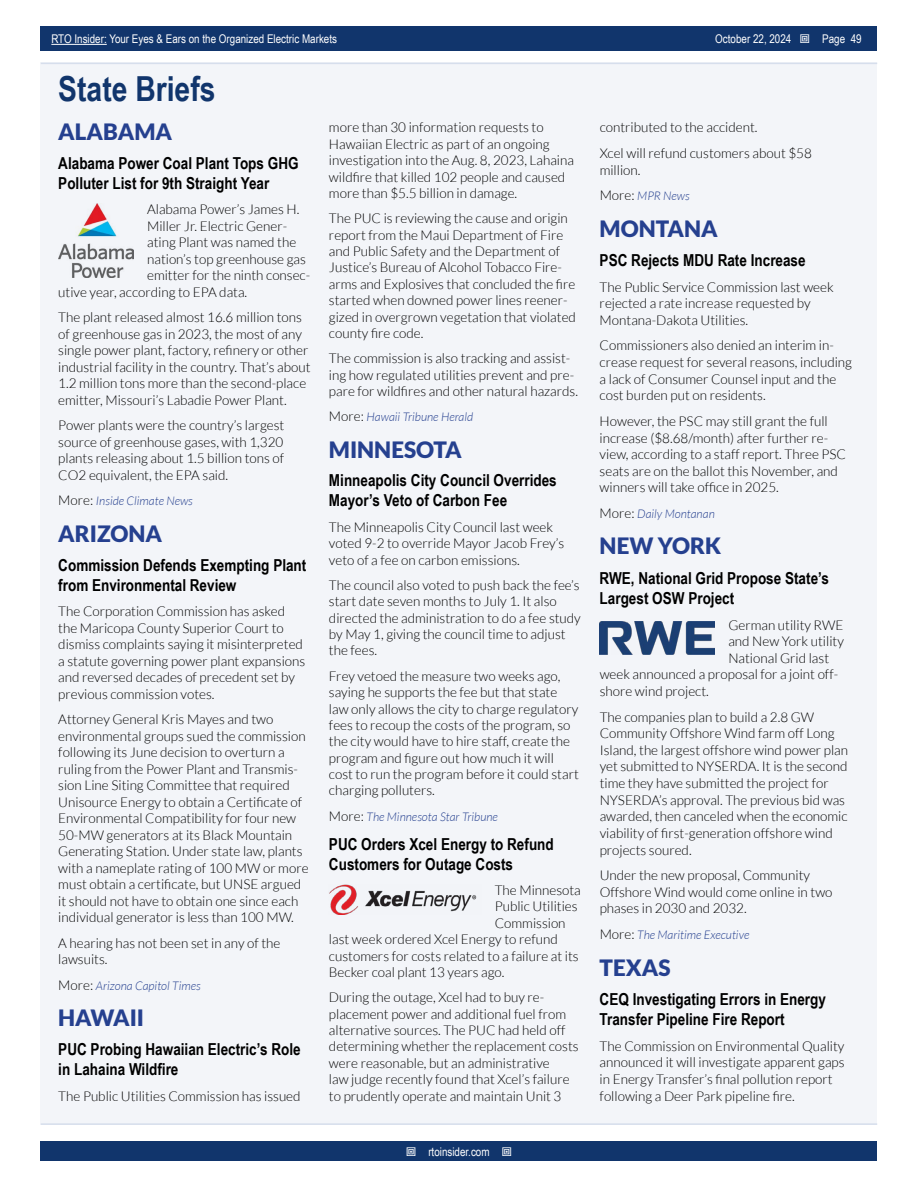
<style>
.page{position:relative;width:918px;height:1188px;background:#fff}
.page>*{position:absolute;margin:0;border:0;box-sizing:border-box;transform-origin:0 0}
.t1{font:700 34.5px "Arial Narrow";color:#11356c}
.t2{font:900 22.5px "Lato";color:#25408f}
.t3{font:700 16.5px/20.1px "Arial Narrow";color:#000}
.t4{font:300 13.5px/16.4px "Lato";color:#000}
.t5{font:italic 300 12px "Lato";color:#25408f}
.t6{font:12px "Arial Narrow";color:#fff}
.s1{font-style:normal;font-size:13.5px;color:#000}
</style>
<div class="page">
<div style="left:41px;top:1142px;width:836px;height:19px;background:#11356c"></div>
<div style="left:41px;top:27px;width:836px;height:24px;background:#11356c"></div>
<hr style="left:51px;top:44px;width:56px;height:1px;background:#fff">
<div style="left:40px;top:63px;width:836px;height:1062px;background:#f3f5f9"></div>
<hr style="left:41px;top:63px;width:836px;height:1px;background:#d6deec">
<hr style="left:41px;top:1123px;width:836px;height:2px;background:#d6deec">
<img style="left:329px;top:885px;width:148px;height:29px">
<img style="left:600px;top:621px;width:115px;height:34px">
<img style="left:58px;top:203px;width:76px;height:75px">
<p class="t6" style="left:51px;top:30px;width:287px">RTO Insider: Your Eyes &amp; Ears on the Organized Electric Markets</p>
<p class="t6" style="left:715px;top:30px;width:78px">October 22, 2024</p>
<p class="t6" style="left:822px;top:30px;width:41px">Page 49</p>
<h1 class="t1" style="left:58px;top:63px;width:159px">State Briefs</h1>
<h2 class="t2" style="left:58px;top:118px;width:115px">ALABAMA</h2>
<p class="t3" style="left:58px;top:152px;width:242px">Alabama Power Coal Plant Tops GHG<br>Polluter List for 9th Straight Year</p>
<p class="t4" style="left:147px;top:201px;width:152px">Alabama Power’s James H.</p>
<p class="t4" style="left:147px;top:218px;width:142px">Miller Jr. Electric Gener-</p>
<p class="t4" style="left:147px;top:234px;width:151px">ating Plant was named the</p>
<p class="t4" style="left:147px;top:251px;width:160px">nation’s top greenhouse gas</p>
<p class="t4" style="left:147px;top:267px;width:165px">emitter for the ninth consec-</p>
<p class="t4" style="left:58px;top:284px;width:189px">utive year, according to EPA data.</p>
<p class="t4" style="left:58px;top:309px;width:254px">The plant released almost 16.6 million tons of greenhouse gas in 2023, the most of any single power plant, factory, refinery or other industrial facility in the country. That’s about 1.2 million tons more than the second-place emitter, Missouri’s Labadie Power Plant.</p>
<p class="t4" style="left:58px;top:417px;width:228px;text-align:justify">Power plants were the country’s largest source of greenhouse gases, with 1,320 plants releasing about 1.5 billion tons of CO2 equivalent, the EPA said.</p>
<p class="t5" style="left:58px;top:494px;width:136px"><span class="s1">More:</span> Inside Climate News</p>
<h2 class="t2" style="left:58px;top:520px;width:105px">ARIZONA</h2>
<p class="t3" style="left:58px;top:554px;width:250px">Commission Defends Exempting Plant from Environmental Review</p>
<p class="t4" style="left:58px;top:603px;width:248px">The Corporation Commission has asked the Maricopa County Superior Court to dismiss complaints saying it misinterpreted a statute governing power plant expansions and reversed decades of precedent set by previous commission votes.</p>
<p class="t4" style="left:58px;top:711px;width:252px">Attorney General Kris Mayes and two environmental groups sued the commission following its June decision to overturn a ruling from the Power Plant and Transmis&shy;sion Line Siting Committee that required Unisource Energy to obtain a Certificate of Environmental Compatibility for four new 50-MW generators at its Black Mountain Generating Station. Under state law, plants with a nameplate rating of 100 MW or more must obtain a certificate, but UNSE argued it should not have to obtain one since each individual generator is less than 100 MW.</p>
<p class="t4" style="left:58px;top:935px;width:224px">A hearing has not been set in any of the lawsuits.</p>
<p class="t5" style="left:58px;top:979px;width:144px"><span class="s1">More:</span> Arizona Capitol Times</p>
<h2 class="t2" style="left:58px;top:1004px;width:87px">HAWAII</h2>
<p class="t3" style="left:58px;top:1038px;width:244px">PUC Probing Hawaiian Electric’s Role in Lahaina Wildfire</p>
<p class="t4" style="left:58px;top:1088px;width:244px">The Public Utilities Commission has issued</p>
<p class="t4" style="left:329px;top:119px;width:247px">more than 30 information requests to Hawaiian Electric as part of an ongoing investigation into the Aug. 8, 2023, Lahaina wildfire that killed 102 people and caused more than $5.5 billion in damage.</p>
<p class="t4" style="left:329px;top:210px;width:248px">The PUC is reviewing the cause and origin report from the Maui Department of Fire and Public Safety and the Department of Justice’s Bureau of Alcohol Tobacco Fire&shy;arms and Explosives that concluded the fire started when downed power lines reener&shy;gized in overgrown vegetation that violated county fire code.</p>
<p class="t4" style="left:329px;top:350px;width:251px">The commission is also tracking and assist&shy;ing how regulated utilities prevent and pre&shy;pare for wildfires and other natural hazards.</p>
<p class="t5" style="left:329px;top:411px;width:146px"><span class="s1">More:</span> Hawaii Tribune Herald</p>
<h2 class="t2" style="left:329px;top:436px;width:134px">MINNESOTA</h2>
<p class="t3" style="left:329px;top:470px;width:229px">Minneapolis City Council Overrides<br>Mayor’s Veto of Carbon Fee</p>
<p class="t4" style="left:329px;top:519px;width:237px">The Minneapolis City Council last week voted 9-2 to override Mayor Jacob Frey’s veto of a fee on carbon emissions.</p>
<p class="t4" style="left:329px;top:577px;width:253px">The council also voted to push back the fee’s start date seven months to July 1. It also directed the administration to do a fee study by May 1, giving the council time to adjust the fees.</p>
<p class="t4" style="left:329px;top:668px;width:251px">Frey vetoed the measure two weeks ago, saying he supports the fee but that state law only allows the city to charge regulatory fees to recoup the costs of the program, so the city would have to hire staff, create the program and figure out how much it will cost to run the program before it could start charging polluters.</p>
<p class="t5" style="left:329px;top:810px;width:171px"><span class="s1">More:</span> The Minnesota Star Tribune</p>
<p class="t3" style="left:329px;top:833px;width:226px">PUC Orders Xcel Energy to Refund<br>Customers for Outage Costs</p>
<p class="t4" style="left:495px;top:882px;width:88px">The Minnesota</p>
<p class="t4" style="left:495px;top:898px;width:84px">Public Utilities</p>
<p class="t4" style="left:495px;top:915px;width:72px">Commission</p>
<p class="t4" style="left:329px;top:931px;width:230px">last week ordered Xcel Energy to refund</p>
<p class="t4" style="left:329px;top:948px;width:251px">customers for costs related to a failure at its</p>
<p class="t4" style="left:329px;top:964px;width:176px">Becker coal plant 13 years ago.</p>
<p class="t4" style="left:329px;top:989px;width:251px">During the outage, Xcel had to buy re&shy;placement power and additional fuel from alternative sources. The PUC had held off determining whether the replacement costs were reasonable, but an administrative<br>law judge recently found that Xcel’s failure to prudently operate and maintain Unit 3</p>
<p class="t4" style="left:600px;top:115px;width:214px;line-height:25.7px">contributed to the accident.<br>Xcel will refund customers about $58</p>
<p class="t4" style="left:600px;top:162px;width:41px">million.</p>
<p class="t5" style="left:600px;top:190px;width:92px"><span class="s1">More:</span> MPR News</p>
<h2 class="t2" style="left:600px;top:215px;width:119px">MONTANA</h2>
<p class="t3" style="left:600px;top:249px;width:208px">PSC Rejects MDU Rate Increase</p>
<p class="t4" style="left:600px;top:278px;width:236px">The Public Service Commission last week rejected a rate increase requested by<br>Montana-Dakota Utilities.</p>
<p class="t4" style="left:600px;top:337px;width:254px">Commissioners also denied an interim in&shy;crease request for several reasons, including a lack of Consumer Counsel input and the cost burden put on residents.</p>
<p class="t4" style="left:600px;top:413px;width:248px">However, the PSC may still grant the full increase ($8.68/month) after further re&shy;view, according to a staff report. Three PSC seats are on the ballot this November, and winners will take office in 2025.</p>
<p class="t5" style="left:600px;top:507px;width:117px"><span class="s1">More:</span> Daily Montanan</p>
<h2 class="t2" style="left:600px;top:533px;width:123px">NEW YORK</h2>
<p class="t3" style="left:600px;top:567px;width:231px">RWE, National Grid Propose State’s<br>Largest OSW Project</p>
<p class="t4" style="left:728px;top:617px;width:117px">German utility RWE</p>
<p class="t4" style="left:728px;top:633px;width:117px">and New York utility</p>
<p class="t4" style="left:728px;top:650px;width:102px">National Grid last</p>
<p class="t4" style="left:600px;top:666px;width:240px">week announced a proposal for a joint off-</p>
<p class="t4" style="left:600px;top:683px;width:109px">shore wind project.</p>
<p class="t4" style="left:600px;top:709px;width:250px">The companies plan to build a 2.8 GW Community Offshore Wind farm off Long Island, the largest offshore wind power plan yet submitted to NYSERDA. It is the second time they have submitted the project for NYSERDA’s approval. The previous bid was awarded, then canceled when the economic viability of first-generation offshore wind projects soured.</p>
<p class="t4" style="left:600px;top:867px;width:234px">Under the new proposal, Community<br>Offshore Wind would come online in two phases in 2030 and 2032.</p>
<p class="t5" style="left:600px;top:928px;width:151px"><span class="s1">More:</span> The Maritime Executive</p>
<h2 class="t2" style="left:600px;top:954px;width:72px">TEXAS</h2>
<p class="t3" style="left:600px;top:988px;width:228px">CEQ Investigating Errors in Energy<br>Transfer Pipeline Fire Report</p>
<p class="t4" style="left:600px;top:1038px;width:247px">The Commission on Environmental Quality announced it will investigate apparent gaps in Energy Transfer’s final pollution report following a Deer Park pipeline fire.</p>
<p class="t6" style="left:428px;top:1143px;width:63px">rtoinsider.com</p>
</div>
